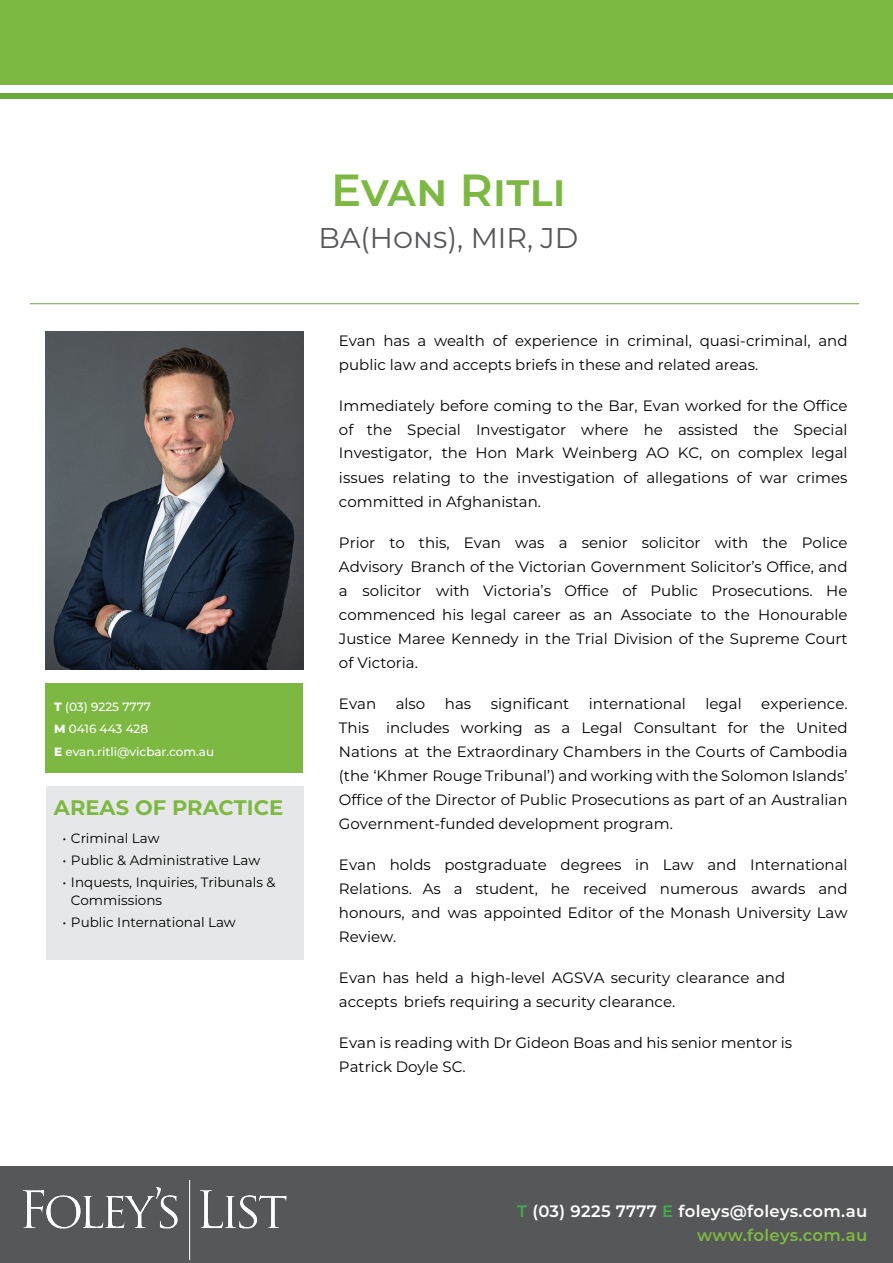
<style>
.page{position:relative;width:893px;height:1263px;background:#fff}
.page>*{position:absolute;margin:0;border:0;box-sizing:border-box;transform-origin:0 0}
.t1{font:600 45px "Montserrat";color:#7db942}
.t2{font:28.5px "Montserrat";color:#565759}
.t3{font:700 21px "Montserrat";color:#7db942}
.t4{font:600 16.5px/24px "Montserrat";letter-spacing:.015em;color:#fff;text-align:right}
.t5{font:15px/24px "Montserrat";color:#000}
.t6{font:13.5px/18px "Montserrat";color:#000}
.t7{font:500 12px/22.2px "Montserrat";color:#fff}
.s1{font-weight:800}
.s2{color:#41ad49}
.s3{color:#7db942}
</style>
<div class="page">
<div style="left:46px;top:786px;width:257px;height:174px;background:#e6e7e8"></div>
<div style="left:0;top:0;width:893px;height:85px;background:#7db942"></div>
<div style="left:0;top:93px;width:893px;height:6px;background:#68aa38"></div>
<div style="left:46px;top:683px;width:257px;height:89px;background:#7db942"></div>
<img style="left:45px;top:331px;width:258px;height:339px">
<hr style="left:30px;top:303px;width:829px;height:1px;background:#68aa38">
<div style="left:0;top:1166px;width:893px;height:97px;background:#565759"></div>
<img style="left:22px;top:1180px;width:265px;height:80px">
<p class="t7" style="left:54px;top:695px;width:162px"><span class="s1">T</span> (03) 9225 7777<br><span class="s1">M</span> 0416 443 428<br><span class="s1">E</span> evan.ritli@vicbar.com.au</p>
<h3 class="t3" style="left:54px;top:792px;width:231px">AREAS OF PRACTICE</h3>
<p class="t6" style="left:62px;top:828px;width:99px">• Criminal Law</p>
<p class="t6" style="left:62px;top:851px;width:199px">• Public &amp; Administrative Law</p>
<p class="t6" style="left:71px;top:873px;width:206px;text-indent:-9px">• Inquests, Inquiries, Tribunals &amp;<br>Commissions</p>
<p class="t6" style="left:62px;top:913px;width:175px">• Public International Law</p>
<h1 class="t1" style="left:331px;top:158px;width:236px">Evan Ritli</h1>
<h2 class="t2" style="left:319px;top:219px;width:261px">BA(Hons), MIR, JD</h2>
<p class="t5" style="left:339px;top:328px;width:510px">Evan has a wealth of experience in criminal, quasi-criminal, and public law and accepts briefs in these and related areas.</p>
<p class="t5" style="left:339px;top:393px;width:510px;line-height:23.5px;text-align:justify">Immediately before coming to the Bar, Evan worked for the Office of the Special Investigator where he assisted the Special Investigator, the Hon Mark Weinberg AO KC, on complex legal</p>
<p class="t5" style="left:339px;top:465px;width:510px">issues relating to the investigation of allegations of war crimes committed in Afghanistan.</p>
<p class="t5" style="left:339px;top:530px;width:510px;text-align:justify">Prior to this, Evan was a senior solicitor with the Police Advisory Branch of the Victorian Government Solicitor’s Office, and a solicitor with Victoria’s Office of Public Prosecutions. He commenced his legal career as an Associate to the Honourable Justice Maree Kennedy in the Trial Division of the Supreme Court of Victoria.</p>
<p class="t5" style="left:339px;top:691px;width:39px">Evan</p>
<p class="t5" style="left:396px;top:691px;width:31px">also</p>
<p class="t5" style="left:445px;top:691px;width:28px">has</p>
<p class="t5" style="left:491px;top:691px;width:80px">significant</p>
<p class="t5" style="left:589px;top:691px;width:98px">international</p>
<p class="t5" style="left:705px;top:691px;width:38px">legal</p>
<p class="t5" style="left:339px;top:691px;width:510px;text-align:justify;text-indent:422px">experience.<br>This includes working as a Legal Consultant for the United Nations at the Extraordinary Chambers in the Courts of Cambodia (the ‘Khmer Rouge Tribunal’) and working with the Solomon Islands’ Office of the Director of Public Prosecutions as part of an Australian Government-funded development program.</p>
<p class="t5" style="left:339px;top:852px;width:510px;text-align:justify">Evan holds postgraduate degrees in Law and International Relations. As a student, he received numerous awards and honours, and was appointed Editor of the Monash University Law Review.</p>
<p class="t5" style="left:339px;top:965px;width:448px">Evan has held a high-level AGSVA security clearance and accepts briefs requiring a security clearance.</p>
<p class="t5" style="left:339px;top:1030px;width:455px">Evan is reading with Dr Gideon Boas and his senior mentor is<br>Patrick Doyle SC.</p>
<p class="t4" style="left:517px;top:1198px;width:352px"><span class="s2">T</span> (03) 9225 7777 <span class="s2">E</span> foleys@foleys.com.au <span class="s3">www.foleys.com.au</span></p>
</div>
